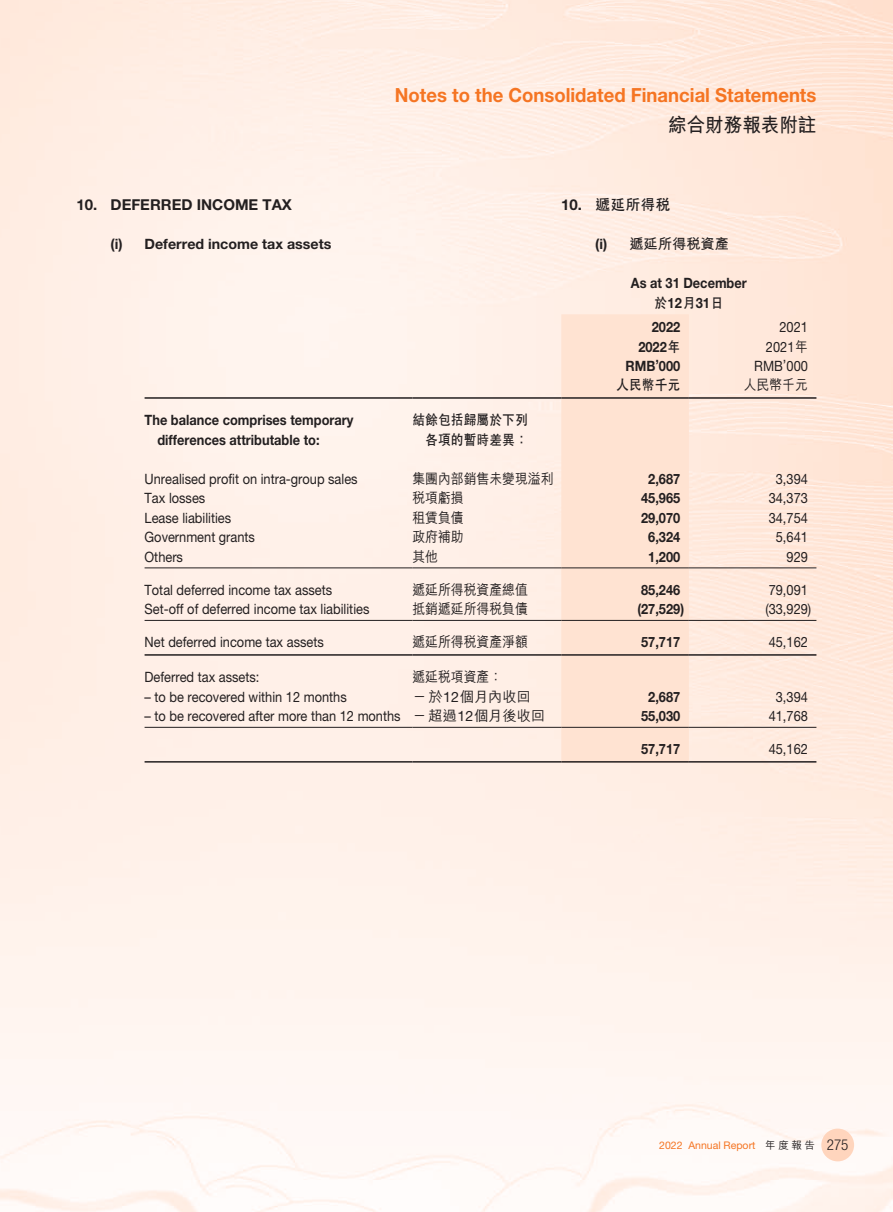
<style>
.page{position:relative;width:893px;height:1212px;background:#fff}
.page>*{position:absolute;margin:0;border:0;box-sizing:border-box;transform-origin:0 0}
.t1{font:700 19.5px "Helvetica Neue LT Std";color:#f57523;scale:.95 1}
.t2{font:700 19.5px "M Hei HK";color:#231f20;scale:.95 1}
.t3{font:700 15px "Helvetica Neue LT Std";color:#231f20}
.t4{font:700 15px "C Hei 2 HK";color:#231f20}
.t5{font:14.25px "Helvetica Neue LT Std";color:#231f20;scale:.9 1}
.t6{font:700 14.25px/19.5px "Helvetica Neue LT Std";color:#231f20;text-align:center;scale:.9 1}
.t7{font:500 14.25px "M Hei HK";color:#231f20;scale:.9 1}
.t8{font:700 14.25px "Helvetica Neue LT Std";color:#231f20}
.t9{font:700 14.25px/19.5px "C Hei 2 HK";color:#231f20;text-align:right;scale:.9 1}
.t10{font:700 14.25px "M Hei HK";color:#231f20}
.t11{font:500 14.25px "M Hei HK";color:#231f20}
.t12{font:10.5px "Helvetica Neue LT Std";color:#f57523}
.s1{font-family:"Helvetica Neue LT Std"}
.s2{font-family:"C Hei 2 HK"}
.s3{font-family:"M Hei HK";font-weight:500}
.s4{font-family:"Helvetica Neue LT Std";font-weight:400}
.s5{font-family:"M Hei HK";font-weight:500;color:#231f20}
.s6{font-weight:300;font-stretch:condensed;font-size:15px;color:#231f20}
</style>
<div class="page">
<img style="left:0;top:0;width:893px;height:1212px">
<div style="left:821px;top:1128px;width:33px;height:33px;background:#ffd5bd;border-radius:50%"></div>
<div style="left:561px;top:314px;width:128px;height:447px;background:#ffe3d2"></div>
<hr style="left:145px;top:397px;width:267px;height:2px;background:#231f20">
<hr style="left:412px;top:397px;width:149px;height:2px;background:#231f20">
<hr style="left:561px;top:397px;width:128px;height:2px;background:#231f20">
<hr style="left:689px;top:397px;width:127px;height:2px;background:#231f20">
<hr style="left:145px;top:567px;width:267px;height:1px;background:#231f20">
<hr style="left:412px;top:567px;width:149px;height:1px;background:#231f20">
<hr style="left:561px;top:567px;width:128px;height:1px;background:#231f20">
<hr style="left:689px;top:567px;width:127px;height:1px;background:#231f20">
<hr style="left:145px;top:620px;width:267px;height:1px;background:#231f20">
<hr style="left:412px;top:620px;width:149px;height:1px;background:#231f20">
<hr style="left:561px;top:620px;width:128px;height:1px;background:#231f20">
<hr style="left:689px;top:620px;width:127px;height:1px;background:#231f20">
<hr style="left:145px;top:654px;width:267px;height:2px;background:#231f20">
<hr style="left:412px;top:654px;width:149px;height:2px;background:#231f20">
<hr style="left:561px;top:654px;width:128px;height:2px;background:#231f20">
<hr style="left:689px;top:654px;width:127px;height:2px;background:#231f20">
<hr style="left:145px;top:727px;width:267px;height:1px;background:#231f20">
<hr style="left:412px;top:727px;width:149px;height:1px;background:#231f20">
<hr style="left:561px;top:727px;width:128px;height:1px;background:#231f20">
<hr style="left:689px;top:727px;width:127px;height:1px;background:#231f20">
<hr style="left:145px;top:761px;width:267px;height:1px;background:#231f20">
<hr style="left:412px;top:761px;width:149px;height:1px;background:#231f20">
<hr style="left:561px;top:761px;width:128px;height:1px;background:#231f20">
<hr style="left:689px;top:761px;width:127px;height:1px;background:#231f20">
<p class="t3" style="left:77px;top:196px;width:217px">10. DEFERRED INCOME TAX</p>
<p class="t8" style="left:111px;top:236px;width:222px">(i) Deferred income tax assets</p>
<h1 class="t1" style="left:395px;top:83px;width:445px">Notes to the Consolidated Financial Statements</h1>
<h1 class="t2" style="left:668px;top:111px;width:157px">綜合財務報表附註</h1>
<p class="t4" style="left:561px;top:194px;width:111px"><span class="s1">10.</span> 遞延所得稅</p>
<p class="t10" style="left:595px;top:234px;width:135px"><span class="s1">(i)</span> 遞延所得稅資產</p>
<p class="t6" style="left:631px;top:273px;width:130px">As at 31 December<span class="s2">於</span>12<span class="s2">月</span>31<span class="s2">日</span></p>
<p class="t6" style="left:652px;top:317px;width:33px">2022</p>
<p class="t5" style="left:779px;top:318px;width:33px">2021</p>
<p class="t6" style="left:638px;top:336px;width:48px">2022<span class="s2">年</span></p>
<p class="t5" style="left:766px;top:338px;width:48px">2021<span class="s3">年</span></p>
<p class="t6" style="left:625px;top:356px;width:62px">RMB’000</p>
<p class="t5" style="left:754px;top:357px;width:61px">RMB’000</p>
<p class="t9" style="left:616px;top:374px;width:73px">人民幣千元</p>
<p class="t7" style="left:744px;top:375px;width:73px">人民幣千元</p>
<p class="t6" style="left:157px;top:410px;width:219px;text-align:left;text-indent:-13px">The balance comprises temporary differences attributable to:</p>
<p class="t9" style="left:412px;top:409px;width:130px">結餘包括歸屬於下列各項的暫時差異：</p>
<p class="t5" style="left:145px;top:470px;width:238px">Unrealised profit on intra-group sales</p>
<p class="t7" style="left:412px;top:468px;width:158px">集團內部銷售未變現溢利</p>
<p class="t6" style="left:648px;top:469px;width:37px">2,687</p>
<p class="t5" style="left:776px;top:470px;width:37px">3,394</p>
<p class="t5" style="left:145px;top:490px;width:69px">Tax losses</p>
<p class="t7" style="left:412px;top:488px;width:59px">稅項虧損</p>
<p class="t6" style="left:641px;top:488px;width:45px">45,965</p>
<p class="t5" style="left:769px;top:490px;width:45px">34,373</p>
<p class="t5" style="left:145px;top:509px;width:98px">Lease liabilities</p>
<p class="t7" style="left:412px;top:507px;width:59px">租賃負債</p>
<p class="t6" style="left:641px;top:508px;width:45px">29,070</p>
<p class="t5" style="left:769px;top:509px;width:45px">34,754</p>
<p class="t5" style="left:145px;top:529px;width:124px">Government grants</p>
<p class="t7" style="left:412px;top:527px;width:59px">政府補助</p>
<p class="t6" style="left:648px;top:527px;width:37px">6,324</p>
<p class="t5" style="left:776px;top:529px;width:37px">5,641</p>
<p class="t5" style="left:145px;top:548px;width:44px">Others</p>
<p class="t7" style="left:412px;top:546px;width:30px">其他</p>
<p class="t6" style="left:648px;top:547px;width:37px">1,200</p>
<p class="t5" style="left:786px;top:548px;width:25px">929</p>
<p class="t5" style="left:145px;top:581px;width:210px">Total deferred income tax assets</p>
<p class="t7" style="left:412px;top:579px;width:130px">遞延所得稅資產總值</p>
<p class="t6" style="left:641px;top:580px;width:45px">85,246</p>
<p class="t5" style="left:769px;top:581px;width:45px">79,091</p>
<p class="t5" style="left:145px;top:601px;width:251px">Set-off of deferred income tax liabilities</p>
<p class="t7" style="left:412px;top:599px;width:130px">抵銷遞延所得稅負債</p>
<p class="t6" style="left:637px;top:599px;width:54px">(27,529)</p>
<p class="t5" style="left:765px;top:601px;width:52px">(33,929)</p>
<p class="t5" style="left:145px;top:634px;width:201px">Net deferred income tax assets</p>
<p class="t7" style="left:412px;top:632px;width:130px">遞延所得稅資產淨額</p>
<p class="t6" style="left:641px;top:632px;width:45px">57,717</p>
<p class="t5" style="left:769px;top:634px;width:45px">45,162</p>
<p class="t5" style="left:145px;top:669px;width:129px">Deferred tax assets:</p>
<p class="t7" style="left:412px;top:667px;width:101px">遞延稅項資產：</p>
<p class="t5" style="left:145px;top:688px;width:226px">– to be recovered within 12 months</p>
<p class="t11" style="left:412px;top:686px;width:120px">－於<span class="s4">12</span>個月內收回</p>
<p class="t6" style="left:648px;top:687px;width:37px">2,687</p>
<p class="t5" style="left:776px;top:688px;width:37px">3,394</p>
<p class="t5" style="left:145px;top:708px;width:447px">– to be recovered after more than 12 months <span class="s3">－超過</span>12<span class="s3">個月後收回</span></p>
<p class="t6" style="left:641px;top:706px;width:45px">55,030</p>
<p class="t5" style="left:769px;top:708px;width:45px">41,768</p>
<p class="t6" style="left:641px;top:739px;width:45px">57,717</p>
<p class="t5" style="left:769px;top:741px;width:45px">45,162</p>
<p class="t12" style="left:659px;top:1139px;width:191px">2022 Annual Report <span class="s5">年度報告</span> <span class="s6">275</span></p>
</div>
